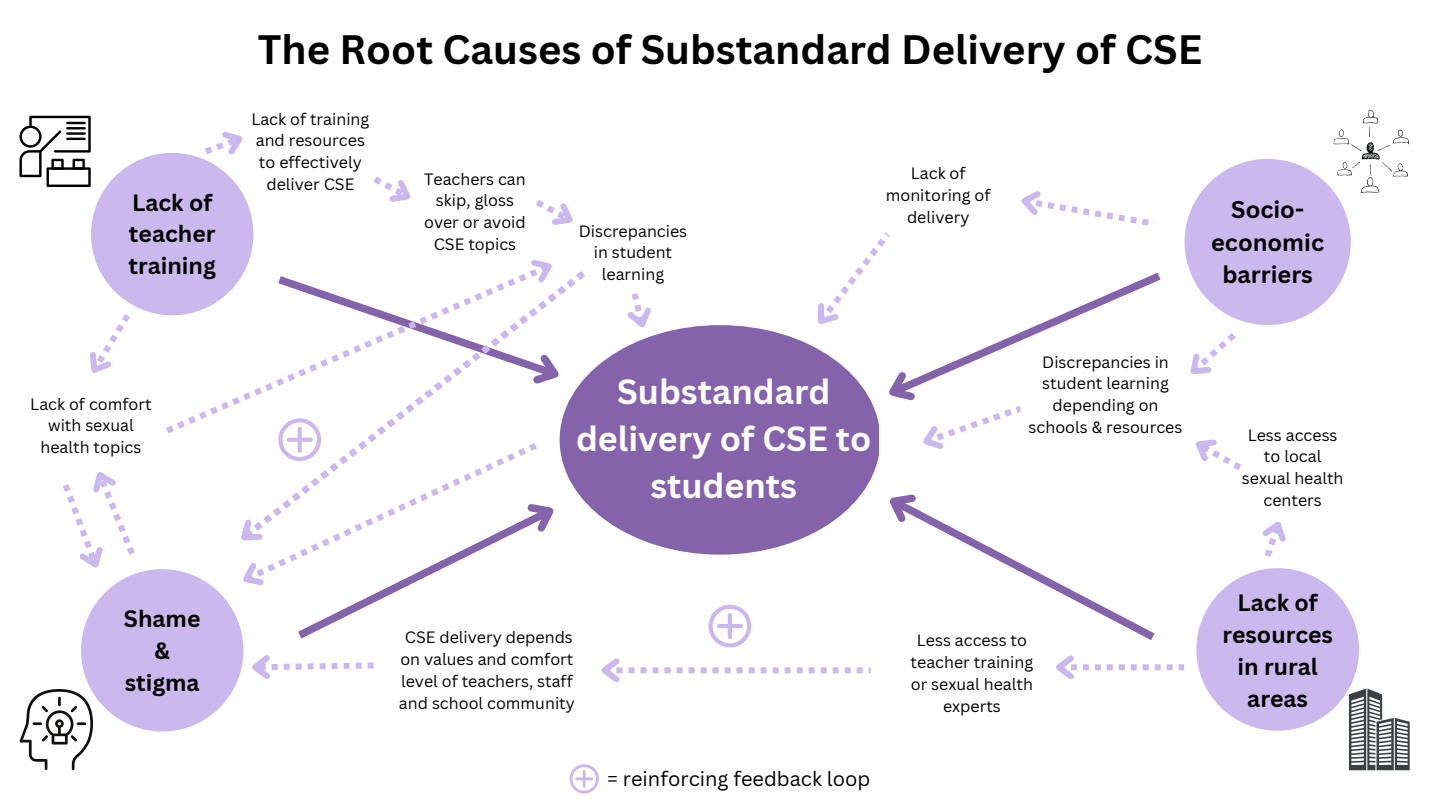
<style>
.page{position:relative;width:1440px;height:810px;background:#fff}
.page>*{position:absolute;margin:0;border:0;box-sizing:border-box;transform-origin:0 0}
.t1{font:700 40px "Canva Sans";color:#000}
.t2{font:700 34px/47.2px "Canva Sans";color:#fff;text-align:center}
.t3{font:700 23.5px/32.7px "Canva Sans";color:#000;text-align:center}
.t4{font:700 23px/31.9px "Canva Sans";color:#000;text-align:center}
.t5{font:20px "Canva Sans";color:#000}
.t6{font:16px/21.8px "Canva Sans";color:#000;text-align:center}
</style>
<div class="page">
<div style="left:91px;top:153px;width:162px;height:162px;background:#cbb8ed;border-radius:50%"></div>
<div style="left:585px;top:325px;width:293px;height:186px;background:#8563ab"></div>
<svg style="left:19px;top:116px;width:72px;height:71px"></svg>
<svg style="left:1349px;top:689px;width:61px;height:81px"></svg>
<svg style="left:20px;top:689px;width:73px;height:81px"></svg>
<div style="left:81px;top:569px;width:162px;height:163px;background:#cbb8ed;border-radius:50%"></div>
<div style="left:1185px;top:159px;width:166px;height:166px;background:#cbb8ed;border-radius:50%"></div>
<div style="left:1196px;top:568px;width:163px;height:163px;background:#cbb8ed;border-radius:50%"></div>
<svg style="left:90px;top:314px;width:40px;height:59px"></svg>
<svg style="left:374px;top:176px;width:37px;height:26px"></svg>
<svg style="left:536px;top:200px;width:37px;height:25px"></svg>
<svg style="left:620px;top:293px;width:41px;height:45px"></svg>
<svg style="left:1190px;top:333px;width:46px;height:41px"></svg>
<svg style="left:801px;top:191px;width:360px;height:270px"></svg>
<svg style="left:1195px;top:439px;width:46px;height:31px"></svg>
<svg style="left:1333px;top:109px;width:76px;height:85px"></svg>
<svg style="left:570px;top:764px;width:29px;height:29px"></svg>
<svg style="left:63px;top:472px;width:72px;height:108px"></svg>
<svg style="left:1262px;top:521px;width:24px;height:36px"></svg>
<svg style="left:594px;top:476px;width:590px;height:207px"></svg>
<svg style="left:205px;top:131px;width:38px;height:31px"></svg>
<svg style="left:562px;top:271px;width:23px;height:231px;fill:#8563ab"></svg>
<svg style="left:226px;top:418px;width:345px;height:266px"></svg>
<svg style="left:166px;top:264px;width:382px;height:169px"></svg>
<svg style="left:270px;top:260px;width:304px;height:139px"></svg>
<h3 class="t4" style="left:128px;top:186px;width:89px;text-align:left">Lack of teacher training</h3>
<p class="t6" style="left:30px;top:392px;width:123px">Lack of comfort with sexual health topics</p>
<h3 class="t4" style="left:124px;top:602px;width:78px">Shame &amp; stigma</h3>
<h1 class="t1" style="left:258px;top:22px;width:946px">The Root Causes of Substandard Delivery of CSE</h1>
<p class="t6" style="left:251px;top:107px;width:120px">Lack of training and resources to effectively deliver CSE</p>
<p class="t6" style="left:424px;top:168px;width:103px">Teachers can skip, gloss over or avoid<br>CSE topics</p>
<p class="t6" style="left:579px;top:220px;width:110px">Discrepancies in student learning</p>
<p class="t6" style="left:886px;top:162px;width:106px">Lack of monitoring of delivery</p>
<h3 class="t3" style="left:1211px;top:192px;width:114px">Socio&shy;economic barriers</h3>
<h2 class="t2" style="left:576px;top:367px;width:297px">Substandard delivery of CSE to students</h2>
<p class="t6" style="left:1029px;top:351px;width:155px">Discrepancies in student learning depending on schools &amp; resources</p>
<p class="t6" style="left:1242px;top:423px;width:103px">Less access to local sexual health centers</p>
<p class="t6" style="left:399px;top:626px;width:177px">CSE delivery depends on values and comfort level of teachers, staff and school community</p>
<p class="t5" style="left:607px;top:765px;width:265px">= reinforcing feedback loop</p>
<p class="t6" style="left:911px;top:629px;width:124px">Less access to teacher training or sexual health experts</p>
<h3 class="t4" style="left:1222px;top:586px;width:112px">Lack of resources in rural areas</h3>
</div>
